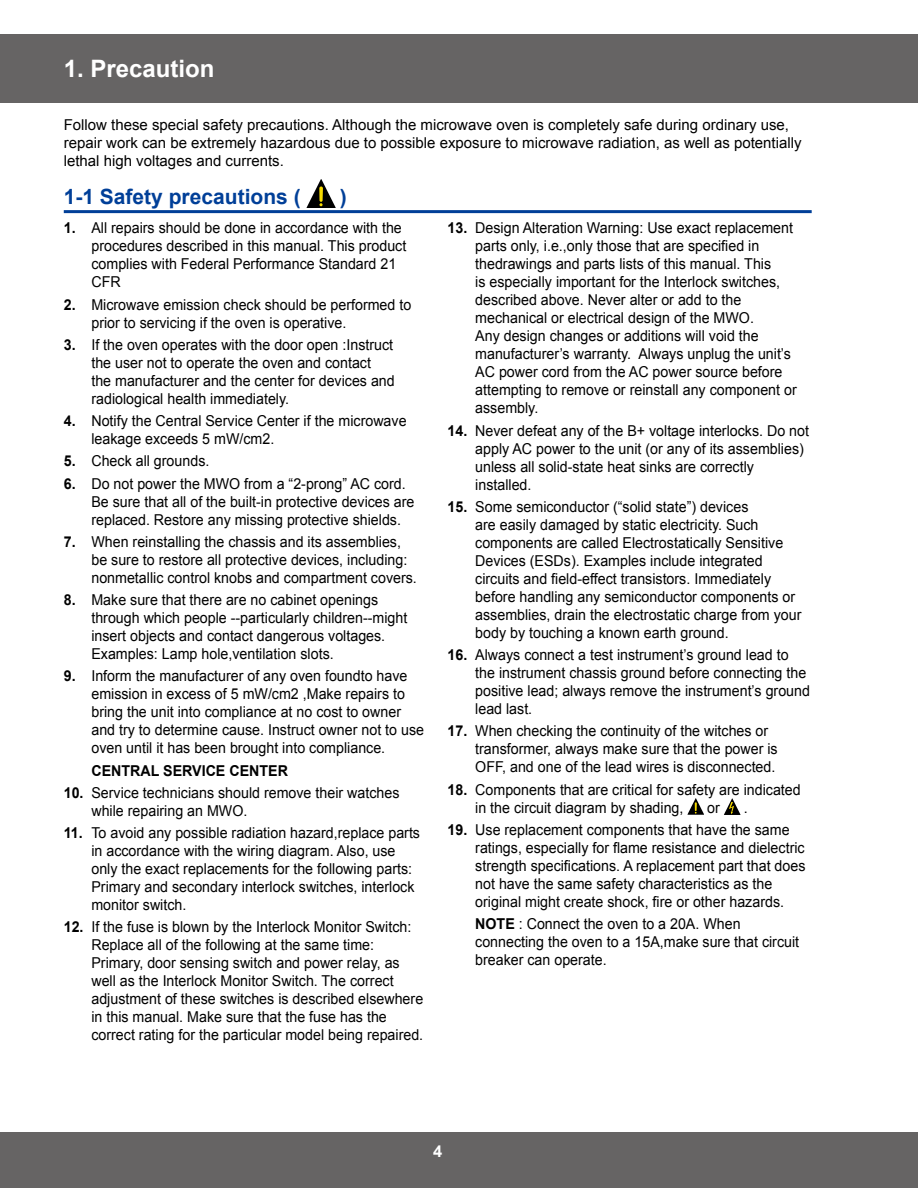
<style>
.page{position:relative;width:918px;height:1188px;background:#fff}
.page>*{position:absolute;margin:0;border:0;box-sizing:border-box;transform-origin:0 0}
.t1{font:700 24px "Arial";color:#fff}
.t2{font:700 21px "Arial";color:#003f98}
.t3{font:15px/18px "Arial";color:#000;scale:.95 1}
.t4{font:15px/18px "Arial";color:#000}
.t5{font:700 15px "Arial";color:#000;scale:.95 1}
.s1{font-weight:700}
</style>
<div class="page">
<div style="left:0;top:34px;width:918px;height:68px;background:#666464"></div>
<div style="left:0;top:1132px;width:918px;height:56px;background:#666464"></div>
<hr style="left:64px;top:210px;width:748px;height:3px;background:#003f98">
<svg style="left:306px;top:179px;width:29px;height:29px"></svg>
<svg style="left:724px;top:798px;width:16px;height:17px"></svg>
<svg style="left:687px;top:798px;width:17px;height:16px"></svg>
<h1 class="t1" style="left:64px;top:53px;width:152px">1. Precaution</h1>
<p class="t4" style="left:64px;top:116px;width:739px">Follow these special safety precautions. Although the microwave oven is completely safe during ordinary use, repair work can be extremely hazardous due to possible exposure to microwave radiation, as well as potentially lethal high voltages and currents.</p>
<h2 class="t2" style="left:64px;top:183px;width:238px">1-1 Safety precautions (</h2>
<h2 class="t2" style="left:340px;top:183px;width:8px">)</h2>
<p class="t3" style="left:91px;top:219px;width:333px;text-indent:-28px"><span class="s1">1.</span> All repairs should be done in accordance with the procedures described in this manual. This product complies with Federal Performance Standard 21<br>CFR</p>
<p class="t3" style="left:91px;top:296px;width:338px;text-indent:-28px"><span class="s1">2.</span> Microwave emission check should be performed to prior to servicing if the oven is operative.</p>
<p class="t3" style="left:91px;top:336px;width:321px;text-indent:-28px"><span class="s1">3.</span> If the oven operates with the door open :Instruct the user not to operate the oven and contact<br>the manufacturer and the center for devices and radiological health immediately.</p>
<p class="t3" style="left:91px;top:412px;width:333px;text-indent:-28px"><span class="s1">4.</span> Notify the Central Service Center if the microwave leakage exceeds 5 mW/cm2.</p>
<p class="t3" style="left:64px;top:452px;width:152px"><span class="s1">5.</span> Check all grounds.</p>
<p class="t3" style="left:91px;top:475px;width:342px;text-indent:-28px"><span class="s1">6.</span> Do not power the MWO from a “2-prong” AC cord.<br>Be sure that all of the built-in protective devices are replaced. Restore any missing protective shields.</p>
<p class="t3" style="left:91px;top:533px;width:341px;text-indent:-28px"><span class="s1">7.</span> When reinstalling the chassis and its assemblies, be sure to restore all protective devices, including: nonmetallic control knobs and compartment covers.</p>
<p class="t3" style="left:91px;top:591px;width:334px;text-indent:-28px"><span class="s1">8.</span> Make sure that there are no cabinet openings through which people --particularly children--might insert objects and contact dangerous voltages.<br>Examples: Lamp hole,ventilation slots.</p>
<p class="t3" style="left:91px;top:667px;width:352px;text-indent:-28px"><span class="s1">9.</span> Inform the manufacturer of any oven foundto have emission in excess of 5 mW/cm2 ,Make repairs to bring the unit into compliance at no cost to owner and try to determine cause. Instruct owner not to use oven until it has been brought into compliance.</p>
<p class="t5" style="left:91px;top:761px;width:208px">CENTRAL SERVICE CENTER</p>
<p class="t3" style="left:91px;top:784px;width:326px;text-indent:-28px"><span class="s1">10.</span> Service technicians should remove their watches while repairing an MWO.</p>
<p class="t3" style="left:91px;top:824px;width:347px;text-indent:-28px"><span class="s1">11.</span> To avoid any possible radiation hazard,replace parts in accordance with the wiring diagram. Also, use only the exact replacements for the following parts:<br>Primary and secondary interlock switches, interlock monitor switch.</p>
<p class="t3" style="left:91px;top:918px;width:351px;text-indent:-28px"><span class="s1">12.</span> If the fuse is blown by the Interlock Monitor Switch:<br>Replace all of the following at the same time:<br>Primary, door sensing switch and power relay, as well as the Interlock Monitor Switch. The correct adjustment of these switches is described elsewhere in this manual. Make sure that the fuse has the correct rating for the particular model being repaired.</p>
<p class="t3" style="left:475px;top:219px;width:340px;text-indent:-28px"><span class="s1">13.</span> Design Alteration Warning: Use exact replacement parts only, i.e.,only those that are specified in thedrawings and parts lists of this manual. This<br>is especially important for the Interlock switches, described above. Never alter or add to the mechanical or electrical design of the MWO.<br>Any design changes or additions will void the manufacturer’s warranty. Always unplug the unit’s AC power cord from the AC power source before attempting to remove or reinstall any component or assembly.</p>
<p class="t3" style="left:475px;top:422px;width:353px;text-indent:-28px"><span class="s1">14.</span> Never defeat any of the B+ voltage interlocks. Do not apply AC power to the unit (or any of its assemblies) unless all solid-state heat sinks are correctly installed.</p>
<p class="t3" style="left:475px;top:498px;width:345px;text-indent:-28px"><span class="s1">15.</span> Some semiconductor (“solid state”) devices<br>are easily damaged by static electricity. Such components are called Electrostatically Sensitive Devices (ESDs). Examples include integrated circuits and field-effect transistors. Immediately before handling any semiconductor components or assemblies, drain the electrostatic charge from your body by touching a known earth ground.</p>
<p class="t3" style="left:475px;top:646px;width:354px;text-indent:-28px"><span class="s1">16.</span> Always connect a test instrument’s ground lead to the instrument chassis ground before connecting the positive lead; always remove the instrument’s ground lead last.</p>
<p class="t3" style="left:475px;top:722px;width:320px;text-indent:-28px"><span class="s1">17.</span> When checking the continuity of the witches or transformer, always make sure that the power is<br>OFF, and one of the lead wires is disconnected.</p>
<p class="t3" style="left:475px;top:781px;width:344px;text-indent:-28px"><span class="s1">18.</span> Components that are critical for safety are indicated in the circuit diagram by shading,</p>
<p class="t3" style="left:707px;top:799px;width:15px">or</p>
<p class="t3" style="left:744px;top:799px;width:3px">.</p>
<p class="t3" style="left:475px;top:821px;width:349px;text-indent:-28px"><span class="s1">19.</span> Use replacement components that have the same ratings, especially for flame resistance and dielectric strength specifications. A replacement part that does not have the same safety characteristics as the original might create shock, fire or other hazards.</p>
<p class="t3" style="left:475px;top:915px;width:343px"><span class="s1">NOTE</span> : Connect the oven to a 20A. When connecting the oven to a 15A,make sure that circuit breaker can operate.</p>
</div>
